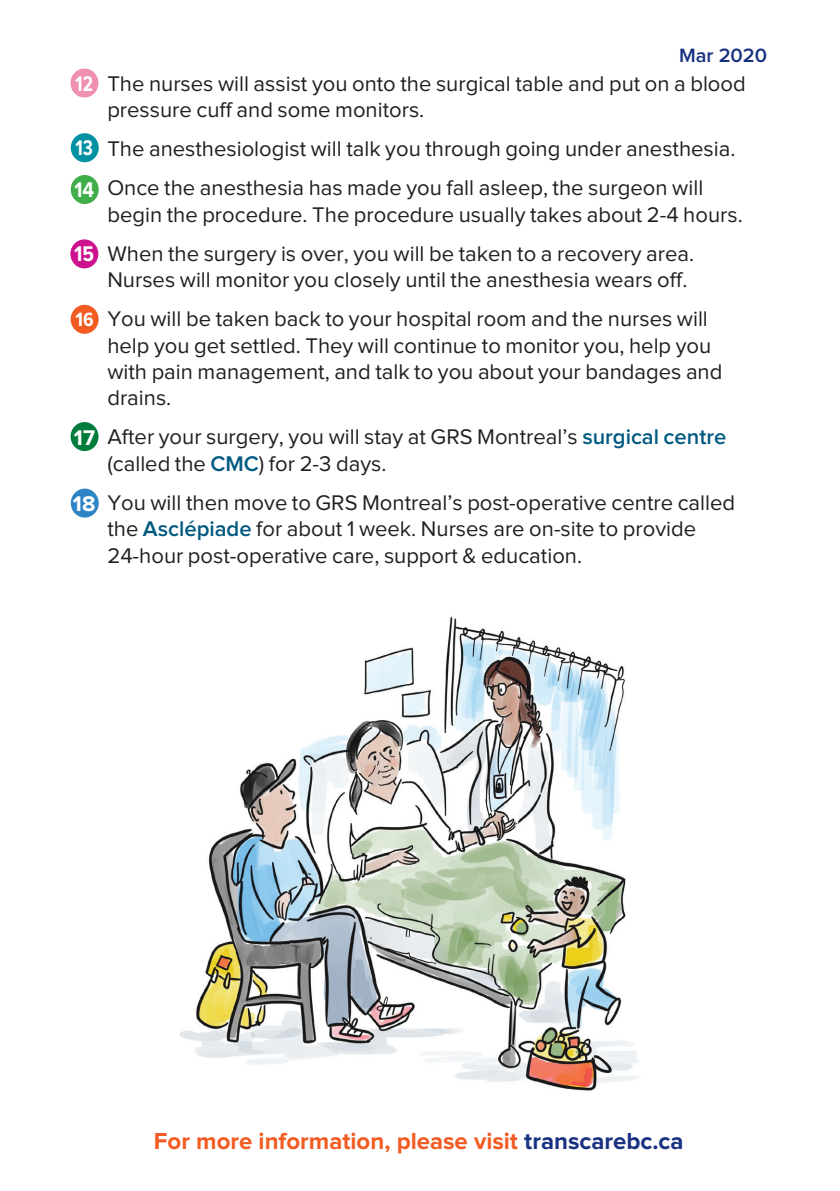
<style>
.page{position:relative;width:840px;height:1191px;background:#fff}
.page>*{position:absolute;margin:0;border:0;box-sizing:border-box;transform-origin:0 0}
.t1{font:700 24px "Proxima Nova";color:#f25b21}
.t2{font:22px/26.4px "Proxima Nova";color:#231f20}
.t3{font:700 22px "Proxima Nova A Cond";color:#fff;scale:.89 1}
.t4{font:700 22px "Proxima Nova";color:#fff}
.t5{font:700 22px "Proxima Nova";color:#fff;scale:.89 1}
.t6{font:700 22px "Proxima Nova A Cond";color:#fff}
.t7{font:600 20px "Proxima Nova";color:#183181}
.t8{font:700 20px "Proxima Nova A Cond";color:#fff}
.s1{font-weight:600;color:#005980}
.s2{color:#183181}
</style>
<div class="page">
<div style="left:70px;top:69px;width:28px;height:29px;background:#ef8fb2;border-radius:50%"></div>
<div style="left:71px;top:133px;width:28px;height:29px;background:#0092a2;border-radius:50%"></div>
<div style="left:71px;top:305px;width:28px;height:29px;background:#f25b21;border-radius:50%"></div>
<img style="left:179px;top:617px;width:460px;height:474px">
<div style="left:71px;top:175px;width:28px;height:29px;background:#40ae49;border-radius:50%"></div>
<div style="left:70px;top:239px;width:28px;height:29px;background:#cc128c;border-radius:50%"></div>
<div style="left:70px;top:422px;width:28px;height:29px;background:#007d3c;border-radius:50%"></div>
<div style="left:71px;top:488px;width:28px;height:29px;background:#2e85c6;border-radius:50%"></div>
<p class="t7" style="left:678px;top:46px;width:90px">Mar 2020</p>
<p class="t2" style="left:107px;top:71px;width:639px;text-indent:-36px">12. The nurses will assist you onto the surgical table and put on a blood pressure cuff and some monitors.</p>
<p class="t2" style="left:71px;top:137px;width:665px">13. The anesthesiologist will talk you through going under anesthesia.</p>
<p class="t2" style="left:107px;top:176px;width:636px;text-indent:-36px">14. Once the anesthesia has made you fall asleep, the surgeon will begin the procedure. The procedure usually takes about 2-4 hours.</p>
<p class="t2" style="left:107px;top:241px;width:588px;text-indent:-36px">15. When the surgery is over, you will be taken to a recovery area.<br>Nurses will monitor you closely until the anesthesia wears off.</p>
<p class="t2" style="left:107px;top:306px;width:616px;text-indent:-36px">16. You will be taken back to your hospital room and the nurses will help you get settled. They will continue to monitor you, help you with pain management, and talk to you about your bandages and drains.</p>
<p class="t2" style="left:107px;top:425px;width:620px;text-indent:-29px">7. After your surgery, you will stay at GRS Montreal’s <span class="s1">surgical centre </span>(called the <span class="s1">CMC</span>) for 2-3 days.</p>
<p class="t2" style="left:107px;top:490px;width:629px;text-indent:-29px">8. You will then move to GRS Montreal’s post-operative centre called the <span class="s1">Asclépiade</span> for about 1 week. Nurses are on-site to provide<br>24-hour post-operative care, support &amp; education.</p>
<p class="t3" style="left:75px;top:71px;width:21px">12</p>
<p class="t3" style="left:75px;top:135px;width:21px">13</p>
<p class="t5" style="left:74px;top:179px;width:24px">14</p>
<p class="t6" style="left:74px;top:241px;width:21px">15</p>
<p class="t8" style="left:76px;top:308px;width:20px">16</p>
<p class="t4" style="left:74px;top:427px;width:23px">17</p>
<p class="t4" style="left:73px;top:493px;width:24px">18</p>
<p class="t1" style="left:154px;top:1129px;width:531px">For more information, please visit <span class="s2">transcarebc.ca</span></p>
</div>
